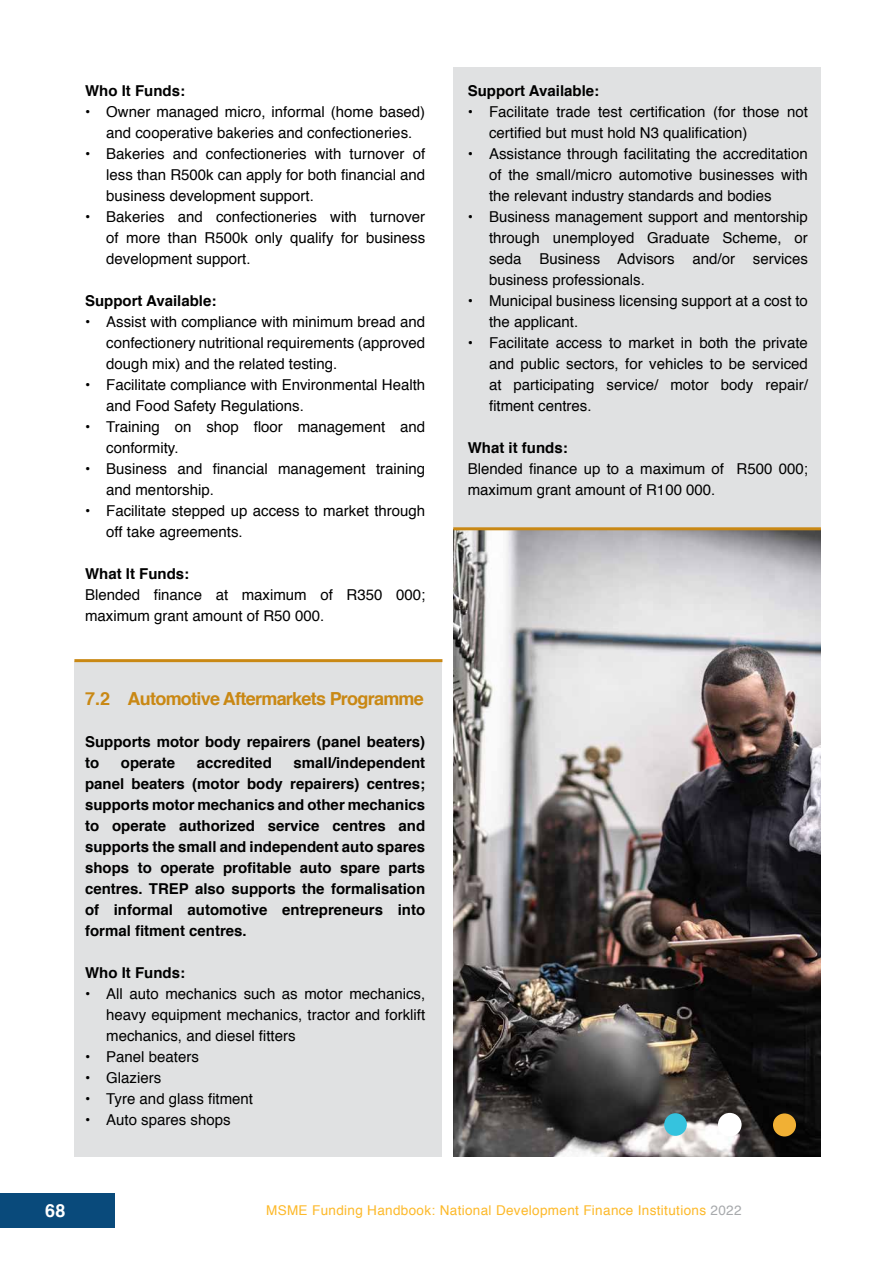
<style>
.page{position:relative;width:893px;height:1263px;background:#fff}
.page>*{position:absolute;margin:0;border:0;box-sizing:border-box;transform-origin:0 0}
.t1{font:700 18px "Helvetica";letter-spacing:-.04em;color:#c98814}
.t2{font:700 18px "Helvetica";color:#fff}
.t3{font:15px/21px "Helvetica";color:#000}
.t4{font:700 15px/21px "Helvetica";color:#000}
.t5{font:13.5px "Helvetica";letter-spacing:.025em;color:#fdb92a}
.s1{color:#a7a9ac}
</style>
<div class="page">
<div style="left:0;top:1193px;width:115px;height:34px;background:#094a7b"></div>
<div style="left:75px;top:661px;width:367px;height:496px;background:#e0e1e2"></div>
<div style="left:453px;top:67px;width:368px;height:501px;background:#e0e1e2"></div>
<hr style="left:74px;top:659px;width:368px;height:3px;background:#c98814">
<img style="left:453px;top:530px;width:368px;height:627px">
<hr style="left:453px;top:527px;width:368px;height:3px;background:#c98814">
<div style="left:664px;top:1113px;width:23px;height:23px;background:#35c3de;border-radius:50%"></div>
<div style="left:773px;top:1113px;width:23px;height:23px;background:#f1b034;border-radius:50%"></div>
<div style="left:718px;top:1113px;width:24px;height:23px;background:#fff;border-radius:50%"></div>
<p class="t4" style="left:85px;top:81px;width:101px">Who It Funds:</p>
<p class="t3" style="left:85px;top:102px;width:342px;text-align:center">• Owner managed micro, informal (home based) and cooperative bakeries and confectioneries.</p>
<p class="t3" style="left:106px;top:144px;width:320px;text-align:justify;text-indent:-21px">• Bakeries and confectioneries with turnover of less than R500k can apply for both financial and business development support.</p>
<p class="t3" style="left:106px;top:207px;width:320px;text-align:justify;text-indent:-21px">• Bakeries and confectioneries with turnover of more than R500k only qualify for business development support.</p>
<p class="t4" style="left:85px;top:291px;width:133px">Support Available:</p>
<p class="t3" style="left:106px;top:312px;width:320px;text-align:justify;text-indent:-21px">• Assist with compliance with minimum bread and confectionery nutritional requirements (approved dough mix) and the related testing.</p>
<p class="t3" style="left:106px;top:375px;width:320px;text-indent:-21px">• Facilitate compliance with Environmental Health and Food Safety Regulations.</p>
<p class="t3" style="left:106px;top:417px;width:320px;text-indent:-21px">• Training on shop floor management and conformity.</p>
<p class="t3" style="left:106px;top:459px;width:320px;text-indent:-21px">• Business and financial management training and mentorship.</p>
<p class="t3" style="left:106px;top:501px;width:320px;text-indent:-21px">• Facilitate stepped up access to market through off take agreements.</p>
<p class="t4" style="left:85px;top:564px;width:106px">What It Funds:</p>
<p class="t3" style="left:85px;top:585px;width:342px">Blended finance at maximum of R350 000; maximum grant amount of R50 000.</p>
<p class="t1" style="left:85px;top:684px;width:340px">7.2 Automotive Aftermarkets Programme</p>
<p class="t4" style="left:85px;top:732px;width:342px">Supports motor body repairers (panel beaters) to</p>
<p class="t4" style="left:85px;top:753px;width:342px;text-align:justify;text-indent:208px">small/independent panel beaters (motor body repairers) centres; supports motor mechanics and other mechanics to operate authorized service centres and supports the small and independent auto spares shops to operate profitable auto spare parts centres. TREP also supports the formalisation of informal automotive entrepreneurs into formal fitment centres.</p>
<p class="t4" style="left:85px;top:963px;width:101px">Who It Funds:</p>
<p class="t3" style="left:106px;top:984px;width:320px;text-align:justify;text-indent:-21px">• All auto mechanics such as motor mechanics, heavy equipment mechanics, tractor and forklift mechanics, and diesel fitters</p>
<p class="t3" style="left:85px;top:1047px;width:115px">• Panel beaters</p>
<p class="t3" style="left:85px;top:1068px;width:78px">• Glaziers</p>
<p class="t3" style="left:85px;top:1089px;width:169px">• Tyre and glass fitment</p>
<p class="t3" style="left:85px;top:1110px;width:147px">• Auto spares shops</p>
<p class="t4" style="left:121px;top:753px;width:56px">operate</p>
<p class="t4" style="left:197px;top:753px;width:77px">accredited</p>
<p class="t4" style="left:468px;top:81px;width:133px">Support Available:</p>
<p class="t3" style="left:489px;top:102px;width:320px;text-indent:-21px">• Facilitate trade test certification (for those not certified but must hold N3 qualification)</p>
<p class="t3" style="left:489px;top:144px;width:320px;text-align:justify;text-indent:-21px">• Assistance through facilitating the accreditation of the small/micro automotive businesses with the relevant industry standards and bodies</p>
<p class="t3" style="left:489px;top:207px;width:320px;text-align:justify;text-indent:-21px">• Business management support and mentorship through unemployed Graduate Scheme, or seda Business Advisors and/or services business professionals.</p>
<p class="t3" style="left:489px;top:291px;width:320px;text-indent:-21px">• Municipal business licensing support at a cost to the applicant.</p>
<p class="t3" style="left:489px;top:333px;width:320px;text-align:justify;text-indent:-21px">• Facilitate access to market in both the private and public sectors, for vehicles to be serviced at participating service/ motor body repair/ fitment centres.</p>
<p class="t4" style="left:468px;top:438px;width:101px">What it funds:</p>
<p class="t3" style="left:468px;top:459px;width:342px">Blended finance up to a maximum of R500 000; maximum grant amount of R100 000.</p>
<p class="t2" style="left:45px;top:1196px;width:22px">68</p>
<p class="t5" style="left:266px;top:1200px;width:477px">MSME Funding Handbook: National Development Finance Institutions <span class="s1">2022</span></p>
</div>
